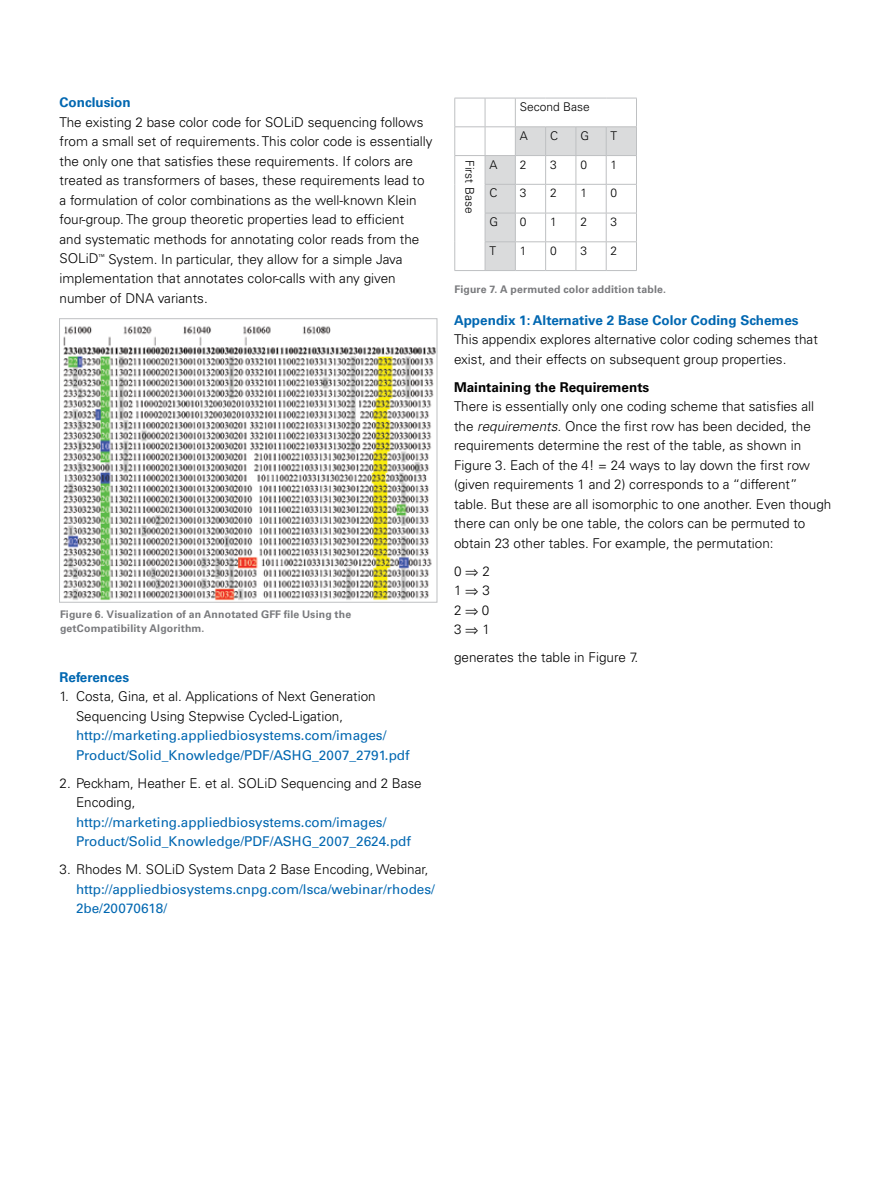
<style>
.page{position:relative;width:891px;height:1188px;background:#fff}
.page>*{position:absolute;margin:0;border:0;box-sizing:border-box;transform-origin:0 0}
.t1{font:300 13.5px/19.5px "Univers LT Std";color:#000}
.t2{font:13.5px/19.5px "Univers LT Std";color:#0067b1}
.t3{font:700 13.5px "Univers LT Std";color:#0067b1}
.t4{font:700 13.5px "Univers LT Std";color:#000}
.t5{font:300 12px "Univers LT Std";color:#000}
.t6{font:700 10.5px/14.2px "Univers LT Std";letter-spacing:.015em;color:#797a7d}
.s1{font-style:italic}
</style>
<div class="page">
<hr style="left:454px;top:98px;width:31px;height:1px;background:#bec0c2">
<hr style="left:454px;top:127px;width:31px;height:1px;background:#bec0c2">
<hr style="left:454px;top:155px;width:31px;height:1px;background:#bec0c2">
<svg style="left:454px;top:98px;width:1px;height:172px"></svg>
<hr style="left:454px;top:270px;width:31px;height:1px;background:#bec0c2">
<svg style="left:485px;top:98px;width:152px;height:172px"></svg>
<hr style="left:485px;top:270px;width:30px;height:1px;background:#bec0c2">
<hr style="left:515px;top:270px;width:31px;height:1px;background:#bec0c2">
<hr style="left:546px;top:270px;width:30px;height:1px;background:#bec0c2">
<hr style="left:576px;top:270px;width:30px;height:1px;background:#bec0c2">
<hr style="left:606px;top:270px;width:31px;height:1px;background:#bec0c2">
<img style="left:63px;top:326px;width:372px;height:275px">
<div style="left:59px;top:318px;width:378px;height:285px;border:1px solid #bec0c2"></div>
<p class="t3" style="left:60px;top:95px;width:73px">Conclusion</p>
<p class="t1" style="left:60px;top:112px;width:375px">The existing 2 base color code for SOLiD sequencing follows from a small set of requirements. This color code is essentially the only one that satisfies these requirements. If colors are treated as transformers of bases, these requirements lead to a formulation of color combinations as the well-known Klein four-group. The group theoretic properties lead to efficient<br>and systematic methods for annotating color reads from the SOLiD<sup>™</sup> System. In particular, they allow for a simple Java implementation that annotates color-calls with any given number of DNA variants.</p>
<p class="t6" style="left:60px;top:607px;width:293px">Figure 6. Visualization of an Annotated GFF file Using the getCompatibility Algorithm.</p>
<p class="t3" style="left:60px;top:669px;width:71px">References</p>
<p class="t1" style="left:76px;top:687px;width:301px;text-indent:-16px">1. Costa, Gina, et al. Applications of Next Generation<br>Sequencing Using Stepwise Cycled-Ligation,</p>
<p class="t2" style="left:76px;top:726px;width:335px">http://marketing.appliedbiosystems.com/images/<br>Product/Solid_Knowledge/PDF/ASHG_2007_2791.pdf</p>
<p class="t1" style="left:76px;top:773px;width:347px;text-indent:-16px">2. Peckham, Heather E. et al. SOLiD Sequencing and 2 Base<br>Encoding,</p>
<p class="t2" style="left:76px;top:812px;width:337px">http://marketing.appliedbiosystems.com/images/<br>Product/Solid_Knowledge/PDF/ASHG_2007_2624.pdf</p>
<p class="t1" style="left:60px;top:859px;width:371px">3. Rhodes M. SOLiD System Data 2 Base Encoding, Webinar,</p>
<p class="t2" style="left:76px;top:879px;width:360px">http://appliedbiosystems.cnpg.com/lsca/webinar/rhodes/<br>2be/20070618/</p>
<p class="t5" style="left:520px;top:100px;width:72px">Second Base</p>
<p class="t5" style="left:520px;top:128px;width:10px">A</p>
<p class="t5" style="left:550px;top:128px;width:10px">C</p>
<p class="t5" style="left:580px;top:128px;width:10px">G</p>
<p class="t5" style="left:611px;top:128px;width:8px">T</p>
<p class="t5" style="left:477px;top:160px;width:55px;rotate:90deg">First Base</p>
<p class="t5" style="left:489px;top:157px;width:10px">A</p>
<p class="t5" style="left:520px;top:157px;width:8px">2</p>
<p class="t5" style="left:550px;top:157px;width:8px">3</p>
<p class="t5" style="left:580px;top:157px;width:8px">0</p>
<p class="t5" style="left:611px;top:157px;width:8px">1</p>
<p class="t5" style="left:489px;top:186px;width:10px">C</p>
<p class="t5" style="left:520px;top:186px;width:8px">3</p>
<p class="t5" style="left:550px;top:186px;width:8px">2</p>
<p class="t5" style="left:580px;top:186px;width:8px">1</p>
<p class="t5" style="left:611px;top:186px;width:8px">0</p>
<p class="t5" style="left:489px;top:215px;width:10px">G</p>
<p class="t5" style="left:520px;top:215px;width:8px">0</p>
<p class="t5" style="left:550px;top:215px;width:8px">1</p>
<p class="t5" style="left:580px;top:215px;width:8px">2</p>
<p class="t5" style="left:611px;top:215px;width:8px">3</p>
<p class="t5" style="left:489px;top:243px;width:8px">T</p>
<p class="t5" style="left:520px;top:243px;width:8px">1</p>
<p class="t5" style="left:550px;top:243px;width:8px">0</p>
<p class="t5" style="left:580px;top:243px;width:8px">3</p>
<p class="t5" style="left:611px;top:243px;width:8px">2</p>
<p class="t6" style="left:454px;top:282px;width:213px">Figure 7. A permuted color addition table.</p>
<p class="t3" style="left:454px;top:312px;width:346px">Appendix 1: Alternative 2 Base Color Coding Schemes</p>
<p class="t1" style="left:454px;top:330px;width:365px">This appendix explores alternative color coding schemes that exist, and their effects on subsequent group properties.</p>
<p class="t4" style="left:454px;top:379px;width:197px">Maintaining the Requirements</p>
<p class="t1" style="left:454px;top:397px;width:379px">There is essentially only one coding scheme that satisfies all the <span class="s1">requirements.</span> Once the first row has been decided, the requirements determine the rest of the table, as shown in Figure 3. Each of the 4! = 24 ways to lay down the first row (given requirements 1 and 2) corresponds to a “different” table. But these are all isomorphic to one another. Even though there can only be one table, the colors can be permuted to obtain 23 other tables. For example, the permutation:</p>
<p class="t1" style="left:454px;top:561px;width:37px;text-align:justify">0 ⇒ 2<br>1 ⇒ 3<br>2 ⇒ 0<br>3 ⇒ 1</p>
<p class="t1" style="left:454px;top:648px;width:186px">generates the table in Figure 7.</p>
</div>
